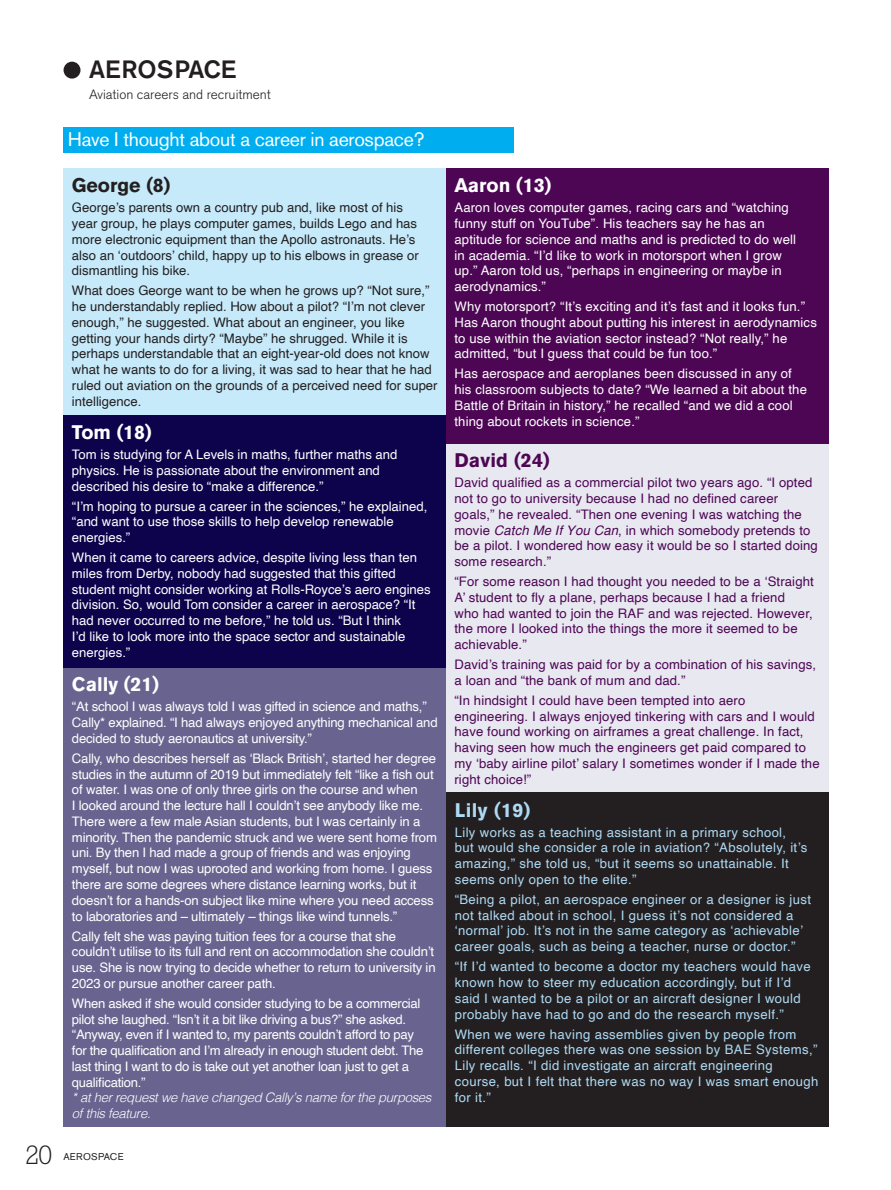
<style>
.page{position:relative;width:891px;height:1190px;background:#fff}
.page>*{position:absolute;margin:0;border:0;box-sizing:border-box;transform-origin:0 0}
.t1{font:300 27px "Rockwell Std";color:#231f20}
.t2{font:500 24.75px "Akzidenz Grotesk BE";color:#231f20}
.Picture_Caption{font:19.5px "Akzidenz Grotesk BE";letter-spacing:-.015em;color:#fff}
.Panel_Box_Heading{font:700 19.5px "Akzidenz Grotesk BE";color:#fff}
.Panel_Box_Heading-2{font:700 19.5px "Akzidenz Grotesk BE";color:#231f20}
.Panel_Box_Heading-3{font:700 19.5px "Akzidenz Grotesk BE";letter-spacing:.01em;color:#4d0654}
.Panel_Box_Heading-4{font:700 19.5px "Akzidenz Grotesk BE";letter-spacing:.02em;color:#aedaf4}
.t3{font:300 13.5px "Akzidenz Grotesk BE";color:#231f20}
.Panel_Box_Text{font:13.2px/15.8px "Helvetica";letter-spacing:-.015em;color:#fff}
.Panel_Box_Text-2{font:13.2px/15.8px "Helvetica";letter-spacing:.01em;color:#4d0654}
.Panel_Box_Text-3{font:13.2px/15.8px "Helvetica";letter-spacing:.025em;color:#aedaf4}
.Panel_Box_Text-4{font:13.2px/15.8px "Helvetica";letter-spacing:.01em;color:#fff}
.Panel_Box_Text-5{font:13.2px/15.8px "Helvetica";color:#231f20}
.t4{font:9.75px "Akzidenz Grotesk BE";letter-spacing:.03em;color:#231f20}
.s1{font-weight:300;font-style:italic}
.s2{font-style:italic}
</style>
<div class="page">
<div style="left:64px;top:62px;width:16px;height:17px;background:#231f20;border-radius:50%"></div>
<div style="left:63px;top:168px;width:383px;height:247px;background:#c6eafa"></div>
<div style="left:63px;top:415px;width:383px;height:253px;background:#0c034c"></div>
<div style="left:63px;top:668px;width:383px;height:459px;background:#69638f"></div>
<div style="left:446px;top:444px;width:383px;height:350px;background:#e8e8f0"></div>
<div style="left:446px;top:168px;width:383px;height:275px;background:#4d0654"></div>
<div style="left:446px;top:792px;width:383px;height:335px;background:#231f20"></div>
<div style="left:63px;top:128px;width:451px;height:25px;background:#00aeef"></div>
<p class="t2" style="left:89px;top:54px;width:149px">AEROSPACE</p>
<p class="t3" style="left:89px;top:87px;width:183px">Aviation careers and recruitment</p>
<p class="Picture_Caption" style="left:68px;top:128px;width:358px">Have I thought about a career in aerospace?</p>
<p class="Panel_Box_Heading-2" style="left:72px;top:174px;width:100px">George (8)</p>
<p class="Panel_Box_Text-5" style="left:72px;top:200px;width:348px">George’s parents own a country pub and, like most of his year group, he plays computer games, builds Lego and has more electronic equipment than the Apollo astronauts. He’s also an ‘outdoors’ child, happy up to his elbows in grease or dismantling his bike.</p>
<p class="Panel_Box_Text-5" style="left:72px;top:283px;width:367px">What does George want to be when he grows up? “Not sure,” he understandably replied. How about a pilot? “I’m not clever enough,” he suggested. What about an engineer, you like getting your hands dirty? “Maybe” he shrugged. While it is perhaps understandable that an eight-year-old does not know what he wants to do for a living, it was sad to hear that he had ruled out aviation on the grounds of a perceived need for super intelligence.</p>
<p class="Panel_Box_Heading" style="left:72px;top:421px;width:81px">Tom (18)</p>
<p class="Panel_Box_Text" style="left:72px;top:447px;width:327px">Tom is studying for A Levels in maths, further maths and physics. He is passionate about the environment and described his desire to “make a difference.”</p>
<p class="Panel_Box_Text" style="left:72px;top:498px;width:357px">“I’m hoping to pursue a career in the sciences,” he explained, “and want to use those skills to help develop renewable energies.”</p>
<p class="Panel_Box_Text" style="left:72px;top:550px;width:360px">When it came to careers advice, despite living less than ten miles from Derby, nobody had suggested that this gifted student might consider working at Rolls-Royce’s aero engines division. So, would Tom consider a career in aerospace? “It had never occurred to me before,” he told us. “But I think<br>I’d like to look more into the space sector and sustainable energies.”</p>
<p class="Panel_Box_Heading" style="left:72px;top:673px;width:88px">Cally (21)</p>
<p class="Panel_Box_Text" style="left:72px;top:699px;width:367px">“At school I was always told I was gifted in science and maths,”<br>Cally* explained. “I had always enjoyed anything mechanical and decided to study aeronautics at university.”</p>
<p class="Panel_Box_Text" style="left:72px;top:750px;width:366px">Cally, who describes herself as ‘Black British’, started her degree studies in the autumn of 2019 but immediately felt “like a fish out of water. I was one of only three girls on the course and when<br>I looked around the lecture hall I couldn’t see anybody like me.<br>There were a few male Asian students, but I was certainly in a minority. Then the pandemic struck and we were sent home from uni. By then I had made a group of friends and was enjoying myself, but now I was uprooted and working from home. I guess there are some degrees where distance learning works, but it doesn’t for a hands-on subject like mine where you need access to laboratories and – ultimately – things like wind tunnels.”</p>
<p class="Panel_Box_Text" style="left:72px;top:928px;width:365px">Cally felt she was paying tuition fees for a course that she couldn’t utilise to its full and rent on accommodation she couldn’t use. She is now trying to decide whether to return to university in 2023 or pursue another career path.</p>
<p class="Panel_Box_Text" style="left:72px;top:995px;width:361px">When asked if she would consider studying to be a commercial pilot she laughed. “Isn’t it a bit like driving a bus?” she asked. “Anyway, even if I wanted to, my parents couldn’t afford to pay for the qualification and I’m already in enough student debt. The last thing I want to do is take out yet another loan just to get a qualification.”<br><span class="s1">* at her request we have changed Cally’s name for the purposes of this feature.</span></p>
<p class="t1" style="left:25px;top:1139px;width:29px">20</p>
<p class="t4" style="left:63px;top:1151px;width:62px">AEROSPACE</p>
<p class="Panel_Box_Heading" style="left:454px;top:174px;width:98px">Aaron (13)</p>
<p class="Panel_Box_Text-4" style="left:454px;top:200px;width:343px">Aaron loves computer games, racing cars and “watching funny stuff on YouTube”. His teachers say he has an aptitude for science and maths and is predicted to do well in academia. “I’d like to work in motorsport when I grow up.” Aaron told us, “perhaps in engineering or maybe in aerodynamics.”</p>
<p class="Panel_Box_Text-4" style="left:454px;top:299px;width:364px">Why motorsport? “It’s exciting and it’s fast and it looks fun.” Has Aaron thought about putting his interest in aerodynamics to use within the aviation sector instead? “Not really,” he admitted, “but I guess that could be fun too.”</p>
<p class="Panel_Box_Text-4" style="left:454px;top:366px;width:354px">Has aerospace and aeroplanes been discussed in any of his classroom subjects to date? “We learned a bit about the Battle of Britain in history,” he recalled “and we did a cool thing about rockets in science.”</p>
<p class="Panel_Box_Heading-3" style="left:454px;top:449px;width:97px">David (24)</p>
<p class="Panel_Box_Text-2" style="left:454px;top:475px;width:365px">David qualified as a commercial pilot two years ago. “I opted not to go to university because I had no defined career goals,” he revealed. “Then one evening I was watching the movie <span class="s2">Catch Me If You Can</span>, in which somebody pretends to be a pilot. I wondered how easy it would be so I started doing some research.”</p>
<p class="Panel_Box_Text-2" style="left:454px;top:574px;width:361px">“For some reason I had thought you needed to be a ‘Straight A’ student to fly a plane, perhaps because I had a friend<br>who had wanted to join the RAF and was rejected. However, the more I looked into the things the more it seemed to be achievable.”</p>
<p class="Panel_Box_Text-2" style="left:454px;top:657px;width:363px">David’s training was paid for by a combination of his savings, a loan and “the bank of mum and dad.”</p>
<p class="Panel_Box_Text-2" style="left:454px;top:692px;width:367px">“In hindsight I could have been tempted into aero engineering. I always enjoyed tinkering with cars and I would have found working on airframes a great challenge. In fact, having seen how much the engineers get paid compared to my ‘baby airline pilot’ salary I sometimes wonder if I made the right choice!”</p>
<p class="Panel_Box_Heading-4" style="left:455px;top:798px;width:77px">Lily (19)</p>
<p class="Panel_Box_Text-3" style="left:455px;top:824px;width:354px">Lily works as a teaching assistant in a primary school, but would she consider a role in aviation? “Absolutely, it’s amazing,” she told us, “but it seems so unattainable. It seems only open to the elite.”</p>
<p class="Panel_Box_Text-3" style="left:455px;top:891px;width:358px">“Being a pilot, an aerospace engineer or a designer is just not talked about in school, I guess it’s not considered a ‘normal’ job. It’s not in the same category as ‘achievable’ career goals, such as being a teacher, nurse or doctor.”</p>
<p class="Panel_Box_Text-3" style="left:455px;top:959px;width:357px">“If I’d wanted to become a doctor my teachers would have known how to steer my education accordingly, but if I’d said I wanted to be a pilot or an aircraft designer I would probably have had to go and do the research myself.”</p>
<p class="Panel_Box_Text-3" style="left:455px;top:1026px;width:365px">When we were having assemblies given by people from different colleges there was one session by BAE Systems,” Lily recalls. “I did investigate an aircraft engineering course, but I felt that there was no way I was smart enough for it.”</p>
</div>
